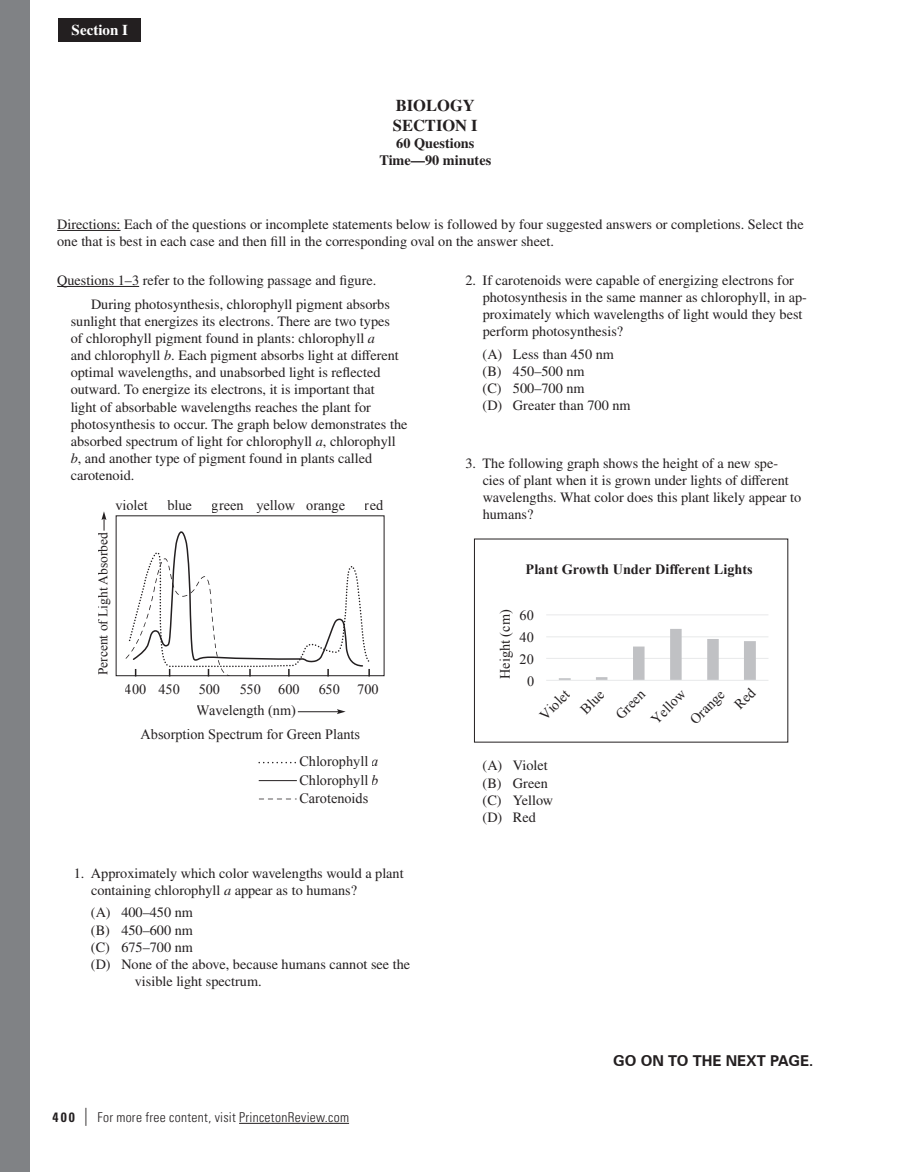
<style>
.page{position:relative;width:902px;height:1172px;background:#fff}
.page>*{position:absolute;margin:0;border:0;box-sizing:border-box;transform-origin:0 0}
.Directions{font:700 16.5px "Times LT Pro";color:#231f20}
.t1{font:700 15px "Zurich BT";color:#231f20}
.t2{font:700 15px "Times LT Pro";color:#fff}
.Passage{font:14.25px/17.1px "Times LT Pro";color:#231f20}
.Question{font:14.25px/17.1px "Times LT Pro";color:#231f20}
.Directions-2{font:14.25px/17.1px "Times LT Pro";color:#231f20}
.Answer{font:14.25px/17.1px "Times LT Pro";color:#231f20}
.t3{font:14.25px/24px "Times New Roman";color:#231f20}
.t4{font:700 14.25px "Times New Roman";color:#231f20}
.ARTC{font:700 14.25px "Times LT Pro";color:#231f20}
.t5{font:300 condensed 13.5px "Univers LT Pro";letter-spacing:.025em;color:#231f20}
.t6{font:13.5px "Times New Roman";color:#231f20}
.s1{font-style:italic}
.s2{font-weight:700}
.s3{font-weight:400;font-size:18px}
</style>
<div class="page">
<hr style="left:239px;top:1123px;width:110px;height:1px;background:#231f20">
<div style="left:0;top:0;width:30px;height:1172px;background:#808285"></div>
<div style="left:58px;top:18px;width:83px;height:23px;background:#231f20"></div>
<hr style="left:57px;top:230px;width:63px;height:1px;background:#231f20">
<hr style="left:57px;top:286px;width:82px;height:1px;background:#231f20">
<hr style="left:298px;top:711px;width:42px;height:1px;background:#231f20">
<svg style="left:337px;top:709px;width:8px;height:5px"></svg>
<svg style="left:101px;top:511px;width:5px;height:19px"></svg>
<hr style="left:259px;top:780px;width:37px;height:1px;background:#231f20">
<svg style="left:259px;top:798px;width:38px;height:1px"></svg>
<svg style="left:258px;top:762px;width:38px;height:1px"></svg>
<svg style="left:126px;top:531px;width:244px;height:145px"></svg>
<hr style="left:546px;top:658px;width:222px;height:1px;background:#eaebec">
<hr style="left:546px;top:636px;width:222px;height:1px;background:#eaebec">
<hr style="left:546px;top:614px;width:222px;height:1px;background:#eaebec">
<svg style="left:559px;top:629px;width:196px;height:51px"></svg>
<hr style="left:546px;top:680px;width:222px;height:1px;background:#eaebec">
<p class="t2" style="left:72px;top:21px;width:58px">Section I</p>
<p class="Directions" style="left:396px;top:95px;width:80px">BIOLOGY</p>
<p class="Directions" style="left:393px;top:115px;width:86px">SECTION I</p>
<p class="ARTC" style="left:396px;top:135px;width:79px">60 Questions</p>
<p class="ARTC" style="left:379px;top:152px;width:113px">Time—90 minutes</p>
<p class="Directions-2" style="left:57px;top:215px;width:748px">Directions: Each of the questions or incomplete statements below is followed by four suggested answers or completions. Select the one that is best in each case and then fill in the corresponding oval on the answer sheet.</p>
<p class="Directions-2" style="left:57px;top:271px;width:321px">Questions 1–3 refer to the following passage and figure.</p>
<p class="Passage" style="left:71px;top:295px;width:338px;text-indent:20px">During photosynthesis, chlorophyll pigment absorbs sunlight that energizes its electrons. There are two types<br>of chlorophyll pigment found in plants: chlorophyll <span class="s1">a<br></span>and chlorophyll <span class="s1">b</span>. Each pigment absorbs light at different optimal wavelengths, and unabsorbed light is reflected outward. To energize its electrons, it is important that<br>light of absorbable wavelengths reaches the plant for photosynthesis to occur. The graph below demonstrates the absorbed spectrum of light for chlorophyll <span class="s1">a</span>, chlorophyll <span class="s1">b</span>, and another type of pigment found in plants called carotenoid.</p>
<p class="t3" style="left:115px;top:493px;width:34px">violet</p>
<p class="t3" style="left:167px;top:493px;width:26px">blue</p>
<p class="t3" style="left:212px;top:493px;width:135px">green yellow orange</p>
<p class="t3" style="left:365px;top:493px;width:20px">red</p>
<p class="Question" style="left:482px;top:271px;width:326px;text-indent:-17px">2. If carotenoids were capable of energizing electrons for photosynthesis in the same manner as chlorophyll, in ap&shy;proximately which wavelengths of light would they best perform photosynthesis?</p>
<p class="Answer" style="left:482px;top:345px;width:133px">(A) Less than 450 nm</p>
<p class="Answer" style="left:482px;top:362px;width:104px">(B) 450–500 nm</p>
<p class="Answer" style="left:482px;top:379px;width:104px">(C) 500–700 nm</p>
<p class="Answer" style="left:482px;top:397px;width:149px">(D) Greater than 700 nm</p>
<p class="Question" style="left:482px;top:454px;width:320px;text-indent:-17px">3. The following graph shows the height of a new spe&shy;cies of plant when it is grown under lights of different wavelengths. What color does this plant likely appear to humans?</p>
<p class="t6" style="left:94px;top:675px;width:144px;rotate:-90deg">Percent of Light Absorbed</p>
<p class="t3" style="left:125px;top:677px;width:56px">400 450</p>
<p class="t3" style="left:198px;top:677px;width:23px">500</p>
<p class="t3" style="left:239px;top:677px;width:62px">550 600</p>
<p class="t3" style="left:318px;top:677px;width:62px">650 700</p>
<p class="t3" style="left:141px;top:698px;width:221px;text-align:center">Wavelength (nm)<br>Absorption Spectrum for Green Plants</p>
<p class="t3" style="left:299px;top:770px;width:81px;line-height:18.8px">Chlorophyll <span class="s1">b<br></span>Carotenoids</p>
<p class="t3" style="left:299px;top:748px;width:81px">Chlorophyll <span class="s1">a</span></p>
<p class="Question" style="left:91px;top:864px;width:314px;text-indent:-17px">1. Approximately which color wavelengths would a plant containing chlorophyll <span class="s1">a</span> appear as to humans?</p>
<p class="Answer" style="left:91px;top:904px;width:104px">(A) 400–450 nm</p>
<p class="Answer" style="left:91px;top:921px;width:104px">(B) 450–600 nm</p>
<p class="Answer" style="left:91px;top:938px;width:104px">(C) 675–700 nm</p>
<p class="Answer" style="left:135px;top:955px;width:277px;text-indent:-44px">(D) None of the above, because humans cannot see the visible light spectrum.</p>
<p class="t5" style="left:52px;top:1108px;width:298px"><span class="s2">400</span> <span class="s3">|</span> For more free content, visit PrincetonReview.com</p>
<p class="t4" style="left:525px;top:560px;width:228px">Plant Growth Under Different Lights</p>
<p class="t3" style="left:493px;top:679px;width:71px;rotate:-90deg">Height (cm)</p>
<p class="t3" style="left:519px;top:603px;width:16px">60</p>
<p class="t3" style="left:519px;top:625px;width:16px">40</p>
<p class="t3" style="left:519px;top:647px;width:16px">20</p>
<p class="t3" style="left:527px;top:668px;width:9px">0</p>
<p class="t3" style="left:556px;top:685px;width:28px;line-height:24.8px;text-indent:-33px;rotate:-45deg">Violet<br>Blue</p>
<p class="t3" style="left:609px;top:708px;width:36px;rotate:-45deg">Green</p>
<p class="t3" style="left:645px;top:713px;width:43px;rotate:-45deg">Yellow</p>
<p class="t3" style="left:684px;top:713px;width:43px;rotate:-45deg">Orange</p>
<p class="Answer" style="left:482px;top:757px;width:67px">(A) Violet</p>
<p class="Answer" style="left:482px;top:774px;width:67px">(B) Green</p>
<p class="Answer" style="left:482px;top:791px;width:72px">(C) Yellow</p>
<p class="Answer" style="left:482px;top:808px;width:55px">(D) Red</p>
<p class="t1" style="left:613px;top:1051px;width:202px">GO ON TO THE NEXT PAGE.</p>
</div>
